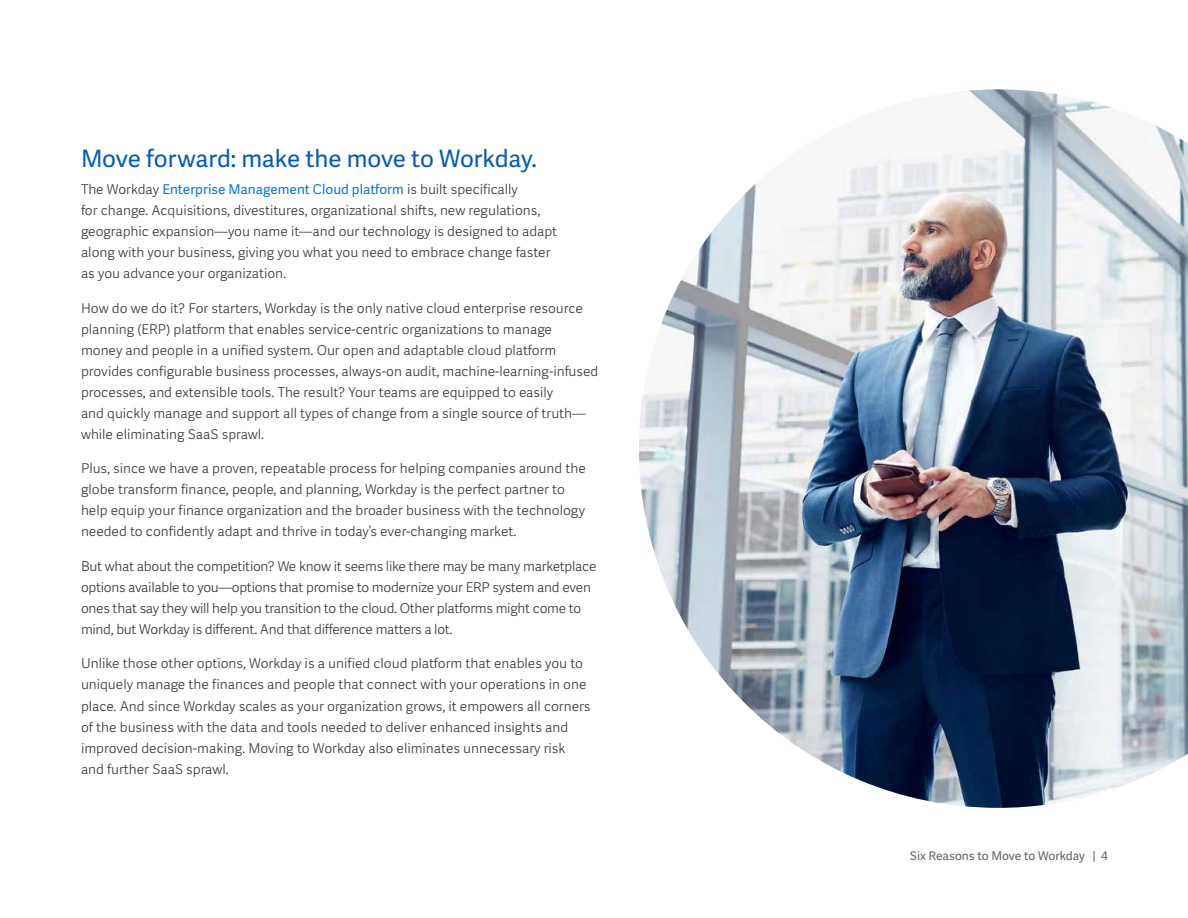
<style>
.page{position:relative;width:1188px;height:918px;background:#fff}
.page>*{position:absolute;margin:0;border:0;box-sizing:border-box;transform-origin:0 0}
.t1{font:24px "Workday Adelle Sans";letter-spacing:-.01em;color:#005cb9}
.t2{font:300 13.5px/21px "Workday Adelle Sans";color:#333}
.t3{font:300 13.5px/21px "Workday Adelle Sans";letter-spacing:-.02em;color:#333}
.t4{font:12px "Workday Adelle Sans";color:#616161}
.s1{font-weight:400;color:#0875e1}
</style>
<div class="page">
<img style="left:639px;top:89px;width:549px;height:719px">
<h1 class="t1" style="left:81px;top:144px;width:458px">Move forward: make the move to Workday.</h1>
<p class="t2" style="left:81px;top:180px;width:478px">The Workday <span class="s1">Enterprise Management Cloud platform</span> is built specifically<br>for change. Acquisitions, divestitures, organizational shifts, new regulations, geographic expansion—you name it—and our technology is designed to adapt along with your business, giving you what you need to embrace change faster as you advance your organization.</p>
<p class="t2" style="left:81px;top:298px;width:519px">How do we do it? For starters, Workday is the only native cloud enterprise resource planning (ERP) platform that enables service-centric organizations to manage<br>money and people in a unified system. Our open and adaptable cloud platform provides configurable business processes, always-on audit, machine-learning-infused processes, and extensible tools. The result? Your teams are equipped to easily<br>and quickly manage and support all types of change from a single source of truth— while eliminating SaaS sprawl.</p>
<p class="t2" style="left:81px;top:459px;width:506px">Plus, since we have a proven, repeatable process for helping companies around the globe transform finance, people, and planning, Workday is the perfect partner to help equip your finance organization and the broader business with the technology needed to confidently adapt and thrive in today’s ever-changing market.</p>
<p class="t3" style="left:81px;top:556px;width:517px">But what about the competition? We know it seems like there may be many marketplace options available to you—options that promise to modernize your ERP system and even ones that say they will help you transition to the cloud. Other platforms might come to mind, but Workday is different. And that difference matters a lot.</p>
<p class="t2" style="left:81px;top:654px;width:511px">Unlike those other options, Workday is a unified cloud platform that enables you to uniquely manage the finances and people that connect with your operations in one place. And since Workday scales as your organization grows, it empowers all corners of the business with the data and tools needed to deliver enhanced insights and improved decision-making. Moving to Workday also eliminates unnecessary risk and further SaaS sprawl.</p>
<p class="t4" style="left:910px;top:849px;width:199px">Six Reasons to Move to Workday | 4</p>
</div>
